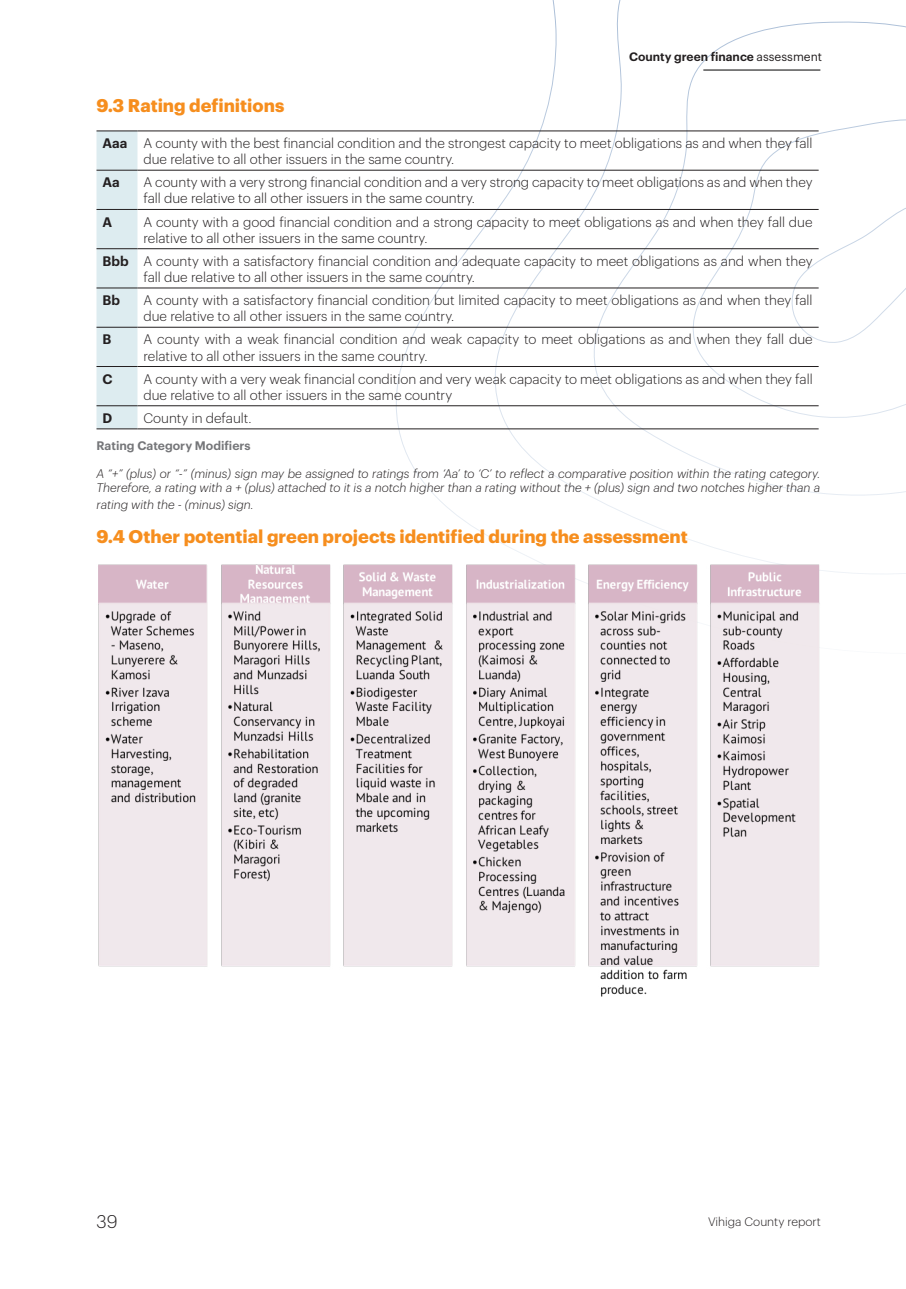
<style>
.page{position:relative;width:906px;height:1289px;background:#fff}
.page>*{position:absolute;margin:0;border:0;box-sizing:border-box;transform-origin:0 0}
.t1{font:700 18px "Graphik";color:#f68e1e}
.t2{font:300 18px "Graphik";color:#231f20}
.t3{font:300 13.5px/16.2px "Graphik";color:#231f20}
.t4{font:600 13.5px "Graphik";color:#231f20}
.t5{font:italic 300 12.15px/14.5px "Graphik";color:#231f20}
.t6{font:600 12.15px "Graphik";color:#757679}
.t7{font:600 12px "Graphik";color:#231f20}
.t8{font:300 12px "Graphik";color:#231f20}
.s1{font-weight:400}
</style>
<div class="page">
<svg style="left:390px;top:0;width:516px;height:574px"></svg>
<hr style="left:703px;top:70px;width:117px;height:1px;background:#000">
<div style="left:96px;top:132px;width:41px;height:296px;background:#ddecf0"></div>
<hr style="left:137px;top:131px;width:681px;height:1px;background:#231f20">
<hr style="left:137px;top:170px;width:681px;height:1px;background:#231f20">
<hr style="left:137px;top:209px;width:681px;height:1px;background:#231f20">
<hr style="left:137px;top:248px;width:681px;height:1px;background:#231f20">
<hr style="left:137px;top:288px;width:681px;height:1px;background:#231f20">
<hr style="left:137px;top:327px;width:681px;height:1px;background:#231f20">
<hr style="left:137px;top:366px;width:681px;height:1px;background:#231f20">
<hr style="left:137px;top:405px;width:681px;height:1px;background:#231f20">
<hr style="left:137px;top:428px;width:681px;height:1px;background:#231f20">
<hr style="left:96px;top:131px;width:41px;height:1px;background:#231f20">
<hr style="left:96px;top:170px;width:41px;height:1px;background:#231f20">
<hr style="left:96px;top:209px;width:41px;height:1px;background:#231f20">
<hr style="left:96px;top:248px;width:41px;height:1px;background:#231f20">
<hr style="left:96px;top:288px;width:41px;height:1px;background:#231f20">
<hr style="left:96px;top:327px;width:41px;height:1px;background:#231f20">
<hr style="left:96px;top:366px;width:41px;height:1px;background:#231f20">
<hr style="left:96px;top:405px;width:41px;height:1px;background:#231f20">
<hr style="left:96px;top:428px;width:41px;height:1px;background:#231f20">
<img style="left:98px;top:561px;width:722px;height:436px">
<p class="t7" style="left:629px;top:47px;width:195px">County green finance <span class="s1">assessment</span></p>
<p class="t1" style="left:96px;top:91px;width:189px">9.3 Rating definitions</p>
<p class="t4" style="left:102px;top:133px;width:26px">Aaa</p>
<p class="t3" style="left:143px;top:134px;width:670px">A county with the best financial condition and the strongest capacity to meet obligations as and when they fall due relative to all other issuers in the same country.</p>
<p class="t4" style="left:102px;top:172px;width:19px">Aa</p>
<p class="t3" style="left:143px;top:173px;width:670px">A county with a very strong financial condition and a very strong capacity to meet obligations as and when they fall due relative to all other issuers in the same country.</p>
<p class="t4" style="left:102px;top:211px;width:11px">A</p>
<p class="t3" style="left:143px;top:212px;width:670px">A county with a good financial condition and a strong capacity to meet obligations as and when they fall due relative to all other issuers in the same country.</p>
<p class="t4" style="left:102px;top:250px;width:28px">Bbb</p>
<p class="t3" style="left:143px;top:252px;width:670px">A county with a satisfactory financial condition and adequate capacity to meet obligations as and when they fall due relative to all other issuers in the same country.</p>
<p class="t4" style="left:102px;top:290px;width:19px">Bb</p>
<p class="t3" style="left:143px;top:291px;width:670px">A county with a satisfactory financial condition but limited capacity to meet obligations as and when they fall due relative to all other issuers in the same country.</p>
<p class="t4" style="left:102px;top:329px;width:10px">B</p>
<p class="t3" style="left:143px;top:330px;width:670px">A county with a weak financial condition and weak capacity to meet obligations as and when they fall due relative to all other issuers in the same country.</p>
<p class="t4" style="left:102px;top:368px;width:12px">C</p>
<p class="t3" style="left:143px;top:369px;width:670px">A county with a very weak financial condition and very weak capacity to meet obligations as and when they fall due relative to all other issuers in the same country</p>
<p class="t4" style="left:102px;top:407px;width:11px">D</p>
<p class="t3" style="left:143px;top:409px;width:109px">County in default.</p>
<p class="t6" style="left:96px;top:436px;width:156px">Rating Category Modifiers</p>
<p class="t5" style="left:96px;top:465px;width:725px">A “+” (plus) or “-” (minus) sign may be assigned to ratings from ‘Aa’ to ‘C’ to reflect a comparative position within the rating category.<br>Therefore, a rating with a + (plus) attached to it is a notch higher than a rating without the + (plus) sign and two notches higher than a</p>
<p class="t5" style="left:96px;top:496px;width:159px">rating with the - (minus) sign.</p>
<p class="t1" style="left:96px;top:522px;width:592px">9.4 Other potential green projects identified during the assessment</p>
<h1 class="t2" style="left:96px;top:1208px;width:22px">39</h1>
<p class="t8" style="left:708px;top:1212px;width:114px">Vihiga County report</p>
</div>
